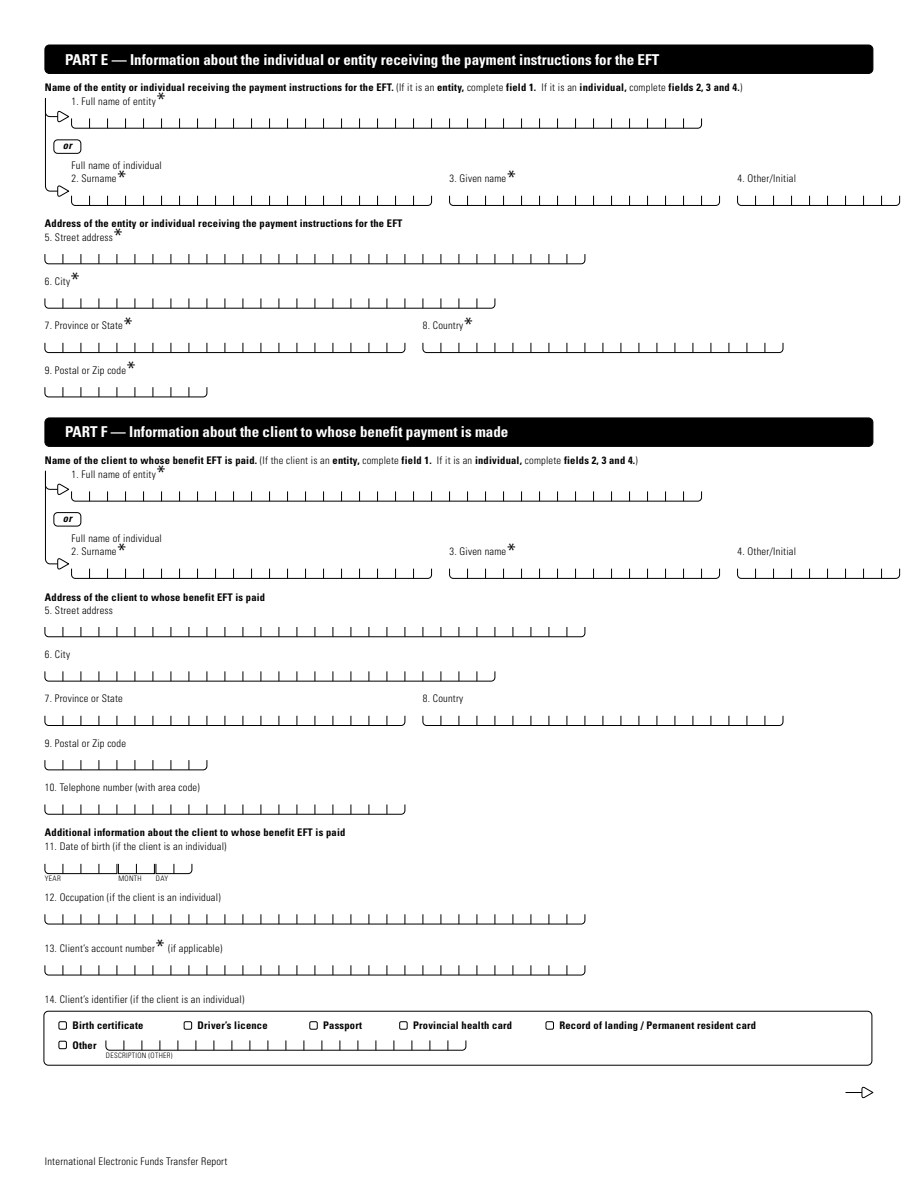
<style>
.page{position:relative;width:918px;height:1188px;background:#fff}
.page>*{position:absolute;margin:0;border:0;box-sizing:border-box;transform-origin:0 0}
.t1{font:700 condensed 15px "Univers";color:#fff}
.t2{font:700 condensed 10.5px "Univers";letter-spacing:.02em;color:#000}
.t3{font:300 condensed 10.5px "Univers";letter-spacing:.02em;color:#000}
.t4{font:italic 700 condensed 10.5px "Univers";color:#000}
.t5{font:300 condensed 7.5px "Univers";letter-spacing:.04em;color:#000}
.s1{font-weight:300}
.s2{font-size:22.5px}
</style>
<div class="page">
<div style="left:44px;top:44px;width:830px;height:29px;background:#000"></div>
<svg style="left:737px;top:195px;width:163px;height:11px"></svg>
<svg style="left:44px;top:254px;width:542px;height:10px"></svg>
<svg style="left:44px;top:298px;width:452px;height:11px"></svg>
<svg style="left:44px;top:342px;width:362px;height:11px"></svg>
<svg style="left:422px;top:342px;width:362px;height:11px"></svg>
<svg style="left:44px;top:387px;width:164px;height:11px"></svg>
<div style="left:44px;top:417px;width:830px;height:29px;background:#000"></div>
<svg style="left:737px;top:568px;width:163px;height:11px"></svg>
<svg style="left:44px;top:627px;width:542px;height:10px"></svg>
<svg style="left:44px;top:671px;width:452px;height:11px"></svg>
<svg style="left:44px;top:715px;width:362px;height:11px"></svg>
<svg style="left:422px;top:715px;width:362px;height:11px"></svg>
<svg style="left:44px;top:760px;width:164px;height:10px"></svg>
<svg style="left:44px;top:804px;width:362px;height:11px"></svg>
<svg style="left:44px;top:863px;width:149px;height:11px"></svg>
<svg style="left:44px;top:965px;width:542px;height:11px"></svg>
<svg style="left:44px;top:914px;width:542px;height:11px"></svg>
<svg style="left:845px;top:1087px;width:29px;height:11px"></svg>
<svg style="left:45px;top:98px;width:675px;height:108px"></svg>
<svg style="left:45px;top:470px;width:675px;height:109px"></svg>
<svg style="left:43px;top:1011px;width:830px;height:54px"></svg>
<svg style="left:58px;top:1021px;width:9px;height:8px"></svg>
<svg style="left:183px;top:1021px;width:9px;height:8px"></svg>
<svg style="left:309px;top:1021px;width:9px;height:8px"></svg>
<svg style="left:399px;top:1021px;width:9px;height:8px"></svg>
<svg style="left:545px;top:1021px;width:9px;height:8px"></svg>
<svg style="left:58px;top:1040px;width:9px;height:9px"></svg>
<h1 class="t1" style="left:65px;top:50px;width:596px">PART E — Information about the individual or entity receiving the payment instructions for the EFT</h1>
<p class="t2" style="left:45px;top:81px;width:699px">Name of the entity or individual receiving the payment instructions for the EFT. <span class="s1">(If it is an</span> entity, <span class="s1">complete</span> field 1. <span class="s1">If it is an</span> individual, <span class="s1">complete</span> fields 2, 3 and 4.<span class="s1">)</span></p>
<p class="t3" style="left:72px;top:95px;width:96px">1. Full name of entity<span class="s2">*</span></p>
<p class="t4" style="left:63px;top:139px;width:10px">or</p>
<p class="t3" style="left:72px;top:159px;width:92px">Full name of individual</p>
<p class="t3" style="left:72px;top:172px;width:57px">2. Surname<span class="s2">*</span></p>
<p class="t3" style="left:450px;top:172px;width:68px">3. Given name<span class="s2">*</span></p>
<p class="t3" style="left:738px;top:172px;width:60px">4. Other/Initial</p>
<p class="t2" style="left:45px;top:217px;width:359px">Address of the entity or individual receiving the payment instructions for the EFT</p>
<p class="t3" style="left:45px;top:231px;width:80px">5. Street address<span class="s2">*</span></p>
<p class="t3" style="left:45px;top:275px;width:37px">6. City<span class="s2">*</span></p>
<p class="t3" style="left:45px;top:319px;width:90px">7. Province or State<span class="s2">*</span></p>
<p class="t3" style="left:423px;top:319px;width:52px">8. Country<span class="s2">*</span></p>
<p class="t3" style="left:45px;top:364px;width:93px">9. Postal or Zip code<span class="s2">*</span></p>
<h1 class="t1" style="left:65px;top:423px;width:445px">PART F — Information about the client to whose benefit payment is made</h1>
<p class="t2" style="left:45px;top:454px;width:594px">Name of the client to whose benefit EFT is paid. <span class="s1">(If the client is an</span> entity, <span class="s1">complete</span> field 1. <span class="s1">If it is an</span> individual, <span class="s1">complete</span> fields 2, 3 and 4.<span class="s1">)</span></p>
<p class="t3" style="left:72px;top:468px;width:96px">1. Full name of entity<span class="s2">*</span></p>
<p class="t4" style="left:63px;top:511px;width:10px">or</p>
<p class="t3" style="left:72px;top:532px;width:92px">Full name of individual</p>
<p class="t3" style="left:72px;top:545px;width:57px">2. Surname<span class="s2">*</span></p>
<p class="t2" style="left:45px;top:591px;width:222px">Address of the client to whose benefit EFT is paid</p>
<p class="t3" style="left:450px;top:545px;width:68px">3. Given name<span class="s2">*</span></p>
<p class="t3" style="left:738px;top:545px;width:60px">4. Other/Initial</p>
<p class="t3" style="left:45px;top:604px;width:70px">5. Street address</p>
<p class="t3" style="left:45px;top:648px;width:27px">6. City</p>
<p class="t3" style="left:45px;top:692px;width:80px">7. Province or State</p>
<p class="t3" style="left:423px;top:692px;width:42px">8. Country</p>
<p class="t3" style="left:45px;top:737px;width:83px">9. Postal or Zip code</p>
<p class="t3" style="left:45px;top:781px;width:156px">10. Telephone number (with area code)</p>
<p class="t2" style="left:45px;top:826px;width:302px">Additional information about the client to whose benefit EFT is paid</p>
<p class="t3" style="left:45px;top:840px;width:183px">11. Date of birth (if the client is an individual)</p>
<p class="t5" style="left:45px;top:874px;width:17px">YEAR</p>
<p class="t5" style="left:118px;top:874px;width:25px">MONTH</p>
<p class="t5" style="left:156px;top:874px;width:14px">DAY</p>
<p class="t3" style="left:45px;top:891px;width:177px">12. Occupation (if the client is an individual)</p>
<p class="t3" style="left:45px;top:942px;width:179px">13. Client’s account number<span class="s2">*</span> (if applicable)</p>
<p class="t3" style="left:45px;top:993px;width:201px">14. Client’s identifier (if the client is an individual)</p>
<p class="t2" style="left:72px;top:1019px;width:73px">Birth certificate</p>
<p class="t2" style="left:198px;top:1019px;width:72px">Driver’s licence</p>
<p class="t2" style="left:323px;top:1019px;width:40px">Passport</p>
<p class="t2" style="left:413px;top:1019px;width:100px">Provincial health card</p>
<p class="t2" style="left:559px;top:1019px;width:198px">Record of landing / Permanent resident card</p>
<p class="t2" style="left:72px;top:1039px;width:26px">Other</p>
<p class="t5" style="left:106px;top:1051px;width:68px">DESCRIPTION (OTHER)</p>
<p class="t3" style="left:45px;top:1155px;width:184px">International Electronic Funds Transfer Report</p>
</div>
